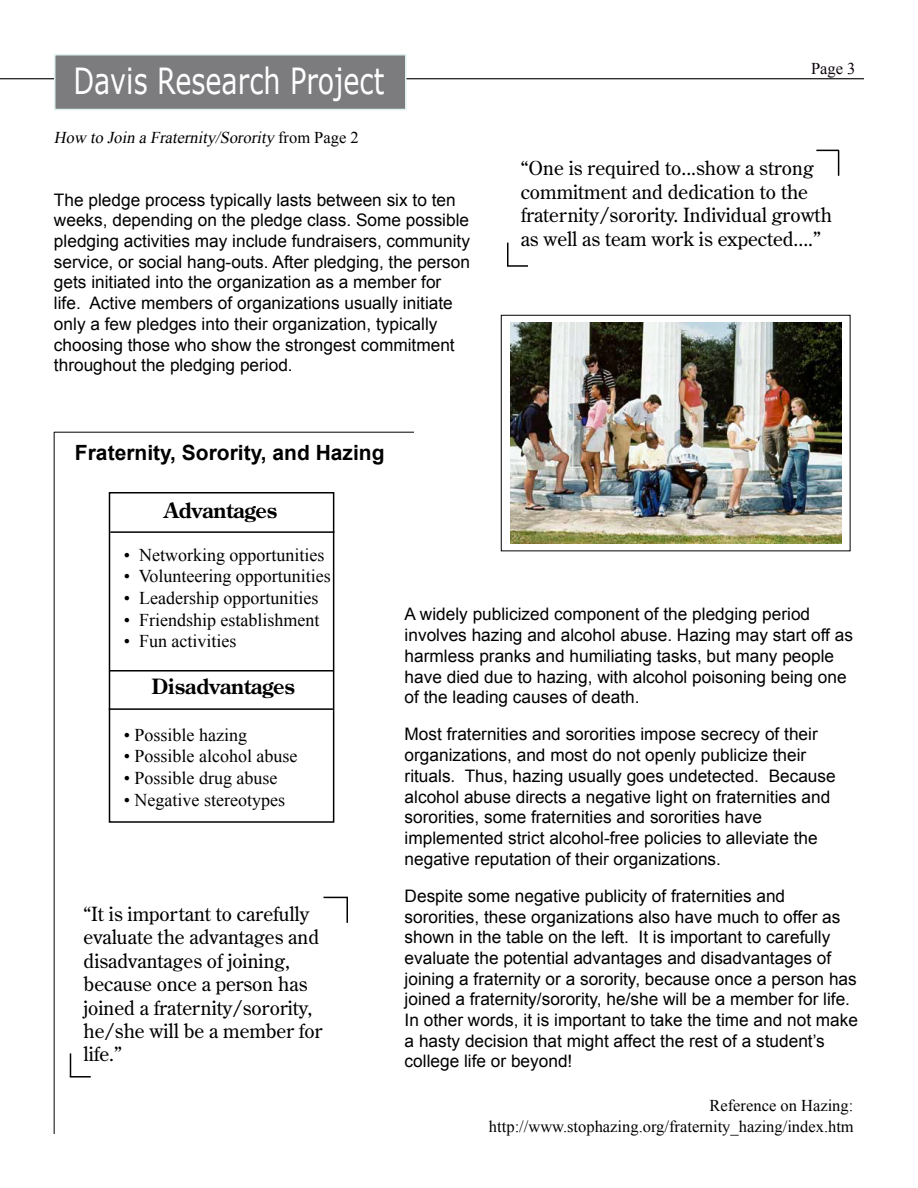
<style>
.page{position:relative;width:918px;height:1188px;background:#fff}
.page>*{position:absolute;margin:0;border:0;box-sizing:border-box;transform-origin:0 0}
.t1{font:36px "Verdana";color:#fff;scale:.75 1}
.t2{font:700 21px "Arial";color:#000}
.t3{font:700 21px "Century Old Style Std";color:#000}
.t4{font:19.5px/23.4px "Century Old Style Std";color:#000}
.t5{font:18px "Times New Roman";color:#000}
.t6{font:17.25px/20.7px "Arial";color:#000}
.t7{font:16.5px "Times New Roman";color:#000}
.t8{font:italic 16.5px "Times New Roman";color:#000}
.t9{font:16.5px "Times New Roman";color:#0d040c}
.s1{font-style:normal}
</style>
<div class="page">
<hr style="left:0;top:78px;width:864px;height:1px;background:#000">
<div style="left:55px;top:55px;width:351px;height:55px;background:#7c7c7e"></div>
<div style="left:54px;top:54px;width:352px;height:56px;border:1px solid #ddf0ee"></div>
<hr style="left:110px;top:531px;width:224px;height:2px;background:#000">
<div style="left:109px;top:492px;width:225px;height:331px;border:1px solid #000"></div>
<hr style="left:110px;top:670px;width:224px;height:2px;background:#000">
<hr style="left:109px;top:708px;width:224px;height:2px;background:#000">
<svg style="left:816px;top:150px;width:23px;height:26px"></svg>
<svg style="left:507px;top:243px;width:1px;height:22px"></svg>
<hr style="left:507px;top:265px;width:21px;height:2px;background:#000">
<img style="left:501px;top:315px;width:350px;height:237px">
<hr style="left:54px;top:432px;width:360px;height:1px;background:#000">
<hr style="left:54px;top:432px;width:1px;height:702px;background:#000">
<svg style="left:70px;top:1053px;width:1px;height:23px"></svg>
<hr style="left:70px;top:1076px;width:21px;height:2px;background:#000">
<svg style="left:324px;top:897px;width:22px;height:1px"></svg>
<hr style="left:346px;top:897px;width:2px;height:26px;background:#000">
<h1 class="t1" style="left:73px;top:67px;width:416px">Davis Research Project</h1>
<p class="t8" style="left:54px;top:132px;width:306px">How to Join a Fraternity/Sorority <span class="s1">fr o m P a g e 2</span></p>
<p class="t6" style="left:54px;top:190px;width:418px">The pledge process typically lasts between six to ten weeks, depending on the pledge class. Some possible pledging activities may include fundraisers, community service, or social hang-outs. After pledging, the person gets initiated into the organization as a member for life. Active members of organizations usually initiate only a few pledges into their organization, typically choosing those who show the strongest commitment throughout the pledging period.</p>
<p class="t2" style="left:75px;top:445px;width:311px">Fraternity, Sorority, and Hazing</p>
<p class="t9" style="left:811px;top:63px;width:46px">Page 3</p>
<p class="t4" style="left:521px;top:158px;width:313px">“One is required to...show a strong commitment and dedication to the fraternity/sorority. Individual growth as well as team work is expected....”</p>
<p class="t3" style="left:164px;top:502px;width:115px">Advantages</p>
<p class="t5" style="left:124px;top:548px;width:202px">• Networking opportunities</p>
<p class="t5" style="left:124px;top:570px;width:209px">• Volunteering opportunities</p>
<p class="t5" style="left:124px;top:591px;width:196px">• Leadership opportunities</p>
<p class="t5" style="left:124px;top:613px;width:197px">• Friendship establishment</p>
<p class="t5" style="left:124px;top:635px;width:114px">• Fun activities</p>
<p class="t3" style="left:151px;top:678px;width:145px">Disadvantages</p>
<p class="t5" style="left:124px;top:728px;width:125px">• Possible hazing</p>
<p class="t5" style="left:124px;top:750px;width:175px">• Possible alcohol abuse</p>
<p class="t5" style="left:124px;top:771px;width:155px">• Possible drug abuse</p>
<p class="t5" style="left:124px;top:793px;width:163px">• Negative stereotypes</p>
<p class="t4" style="left:84px;top:904px;width:240px">“It is important to carefully evaluate the advantages and disadvantages of joining, because once a person has joined a fraternity/sorority, he/she will be a member for life.”</p>
<p class="t6" style="left:405px;top:605px;width:450px">A widely publicized component of the pledging period involves hazing and alcohol abuse. Hazing may start off as harmless pranks and humiliating tasks, but many people have died due to hazing, with alcohol poisoning being one of the leading causes of death.</p>
<p class="t6" style="left:405px;top:725px;width:433px">Most fraternities and sororities impose secrecy of their organizations, and most do not openly publicize their rituals. Thus, hazing usually goes undetected. Because alcohol abuse directs a negative light on fraternities and sororities, some fraternities and sororities have implemented strict alcohol-free policies to alleviate the negative reputation of their organizations.</p>
<p class="t6" style="left:405px;top:887px;width:455px">Despite some negative publicity of fraternities and sororities, these organizations also have much to offer as shown in the table on the left. It is important to carefully evaluate the potential advantages and disadvantages of joining a fraternity or a sorority, because once a person has joined a fraternity/sorority, he/she will be a member for life.<br>In other words, it is important to take the time and not make a hasty decision that might affect the rest of a student’s college life or beyond!</p>
<p class="t7" style="left:709px;top:1099px;width:145px">Reference on Hazing:</p>
<p class="t7" style="left:489px;top:1120px;width:366px">http://www.stophazing.org/fraternity_hazing/index.htm</p>
</div>
